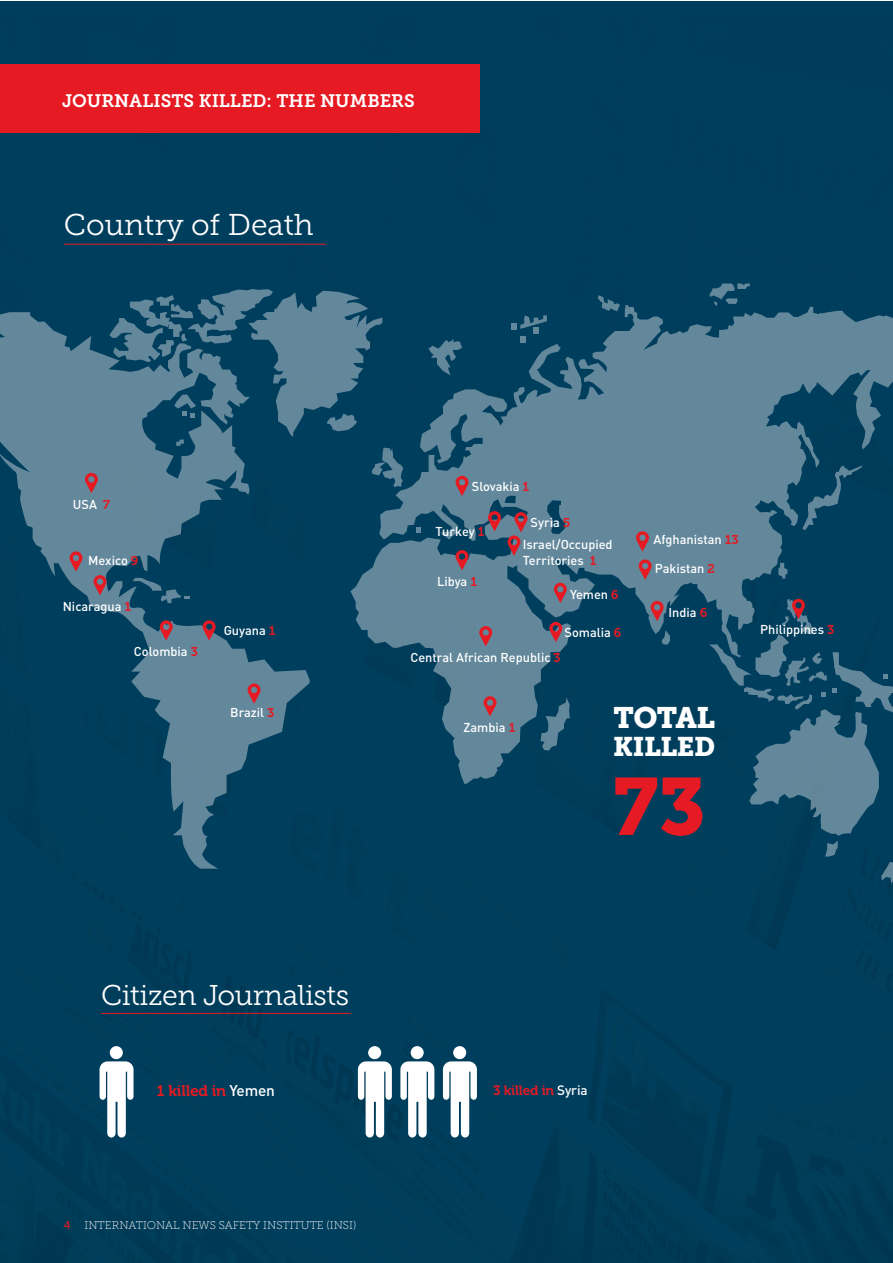
<style>
.page{position:relative;width:893px;height:1263px;background:#fff}
.page>*{position:absolute;margin:0;border:0;box-sizing:border-box;transform-origin:0 0}
.t1{font:80.4px "Museo Slab 900";color:#e51a23}
.t2{font:30px "Museo Slab 300";color:#fff}
.t3{font:29.4px "Museo Slab 900";letter-spacing:-.02em;color:#fff}
.t4{font:28.5px "Museo Slab 300";letter-spacing:-.015em;color:#fff}
.t5{font:26.85px "Museo Slab 900";letter-spacing:-.02em;color:#fff}
.t6{font:18px "Museo Slab 700";color:#fff}
.t7{font:15.45px "Museo 700";letter-spacing:-.01em;color:#e51a23}
.t8{font:13.5px "Museo 700";letter-spacing:-.01em;color:#e51a23}
.t9{font:500 12.75px/15.3px "DIN";color:#fff}
.t10{font:11.25px "Museo Slab 100";color:#fff}
.t11{font:11.25px "Museo Slab 500";color:#e51a23}
.s1{font-family:"Museo 700";font-weight:400;color:#e51a23}
.s2{font-family:"DIN";font-weight:500;color:#fff}
</style>
<div class="page">
<div style="left:0;top:1px;width:892px;height:1262px;background:#003e5e"></div>
<div style="left:0;top:65px;width:480px;height:68px;background:#e51a23"></div>
<hr style="left:64px;top:244px;width:262px;height:1px;background:#e51a23">
<svg style="left:598px;top:295px;width:22px;height:10px"></svg>
<svg style="left:710px;top:283px;width:40px;height:22px"></svg>
<svg style="left:0;top:312px;width:310px;height:557px;background:#235873"></svg>
<svg style="left:350px;top:305px;width:542px;height:479px;background:#34657e"></svg>
<svg style="left:416px;top:527px;width:5px;height:6px"></svg>
<svg style="left:109px;top:289px;width:294px;height:198px;background:#2f617b"></svg>
<svg style="left:488px;top:511px;width:13px;height:20px"></svg>
<svg style="left:554px;top:583px;width:13px;height:20px"></svg>
<svg style="left:507px;top:512px;width:20px;height:44px"></svg>
<svg style="left:456px;top:476px;width:12px;height:20px"></svg>
<svg style="left:456px;top:550px;width:12px;height:20px"></svg>
<svg style="left:203px;top:620px;width:13px;height:21px"></svg>
<svg style="left:248px;top:683px;width:13px;height:21px"></svg>
<svg style="left:160px;top:620px;width:13px;height:21px"></svg>
<svg style="left:94px;top:575px;width:13px;height:20px"></svg>
<svg style="left:70px;top:551px;width:13px;height:21px"></svg>
<svg style="left:85px;top:473px;width:13px;height:20px"></svg>
<svg style="left:479px;top:626px;width:13px;height:20px"></svg>
<svg style="left:484px;top:696px;width:12px;height:20px"></svg>
<svg style="left:549px;top:622px;width:13px;height:20px"></svg>
<svg style="left:651px;top:601px;width:13px;height:20px"></svg>
<svg style="left:709px;top:599px;width:183px;height:285px;background:#1b516d"></svg>
<svg style="left:639px;top:559px;width:13px;height:21px"></svg>
<svg style="left:636px;top:531px;width:13px;height:21px"></svg>
<hr style="left:101px;top:1013px;width:250px;height:1px;background:#e51a23">
<svg style="left:358px;top:1061px;width:34px;height:76px"></svg>
<div style="left:368px;top:1046px;width:13px;height:13px;background:#fff;border-radius:50%"></div>
<svg style="left:400px;top:1061px;width:34px;height:76px"></svg>
<div style="left:411px;top:1046px;width:13px;height:13px;background:#fff;border-radius:50%"></div>
<svg style="left:443px;top:1061px;width:34px;height:76px"></svg>
<div style="left:453px;top:1046px;width:13px;height:13px;background:#fff;border-radius:50%"></div>
<svg style="left:100px;top:1061px;width:34px;height:76px"></svg>
<div style="left:110px;top:1046px;width:13px;height:13px;background:#fff;border-radius:50%"></div>
<h3 class="t6" style="left:62px;top:90px;width:354px">JOURNALISTS KILLED: THE NUMBERS</h3>
<h2 class="t2" style="left:64px;top:209px;width:251px">Country of Death</h2>
<p class="t9" style="left:73px;top:496px;width:39px">USA <span class="s1">7</span></p>
<p class="t9" style="left:88px;top:552px;width:52px">Mexico <span class="s1">9</span></p>
<p class="t9" style="left:63px;top:599px;width:70px">Nicaragua <span class="s1">1</span></p>
<p class="t9" style="left:134px;top:643px;width:65px">Colombia <span class="s1">3</span></p>
<p class="t9" style="left:224px;top:622px;width:53px">Guyana <span class="s1">1</span></p>
<p class="t9" style="left:230px;top:704px;width:46px">Brazil <span class="s1">3</span></p>
<p class="t9" style="left:472px;top:478px;width:59px">Slovakia <span class="s1">1</span></p>
<p class="t9" style="left:436px;top:523px;width:50px">Turkey <span class="s1">1</span></p>
<p class="t9" style="left:437px;top:573px;width:42px">Libya <span class="s1">1</span></p>
<p class="t9" style="left:531px;top:514px;width:41px">Syria <span class="s1">5</span></p>
<p class="t9" style="left:523px;top:537px;width:92px">Israel/Occupied<br>Territories <span class="s1">1</span></p>
<p class="t9" style="left:570px;top:586px;width:50px">Yemen <span class="s1">6</span></p>
<p class="t9" style="left:564px;top:624px;width:58px">Somalia <span class="s1">6</span></p>
<p class="t9" style="left:410px;top:649px;width:152px">Central African Republic <span class="s1">3</span></p>
<p class="t9" style="left:653px;top:531px;width:87px">Afghanistan <span class="s1">13</span></p>
<p class="t9" style="left:655px;top:560px;width:62px">Pakistan <span class="s1">2</span></p>
<p class="t9" style="left:668px;top:604px;width:40px">India <span class="s1">6</span></p>
<p class="t9" style="left:463px;top:719px;width:54px">Zambia <span class="s1">1</span></p>
<h3 class="t3" style="left:613px;top:700px;width:103px">TOTAL</h3>
<h3 class="t5" style="left:613px;top:731px;width:103px">KILLED</h3>
<h1 class="t1" style="left:613px;top:760px;width:95px">73</h1>
<p class="t9" style="left:760px;top:621px;width:76px">Philippines <span class="s1">3</span></p>
<h3 class="t4" style="left:101px;top:979px;width:249px">Citizen Journalists</h3>
<p class="t7" style="left:156px;top:1082px;width:120px">1 killed in <span class="s2">Yemen</span></p>
<p class="t11" style="left:64px;top:1219px;width:8px">4</p>
<p class="t10" style="left:85px;top:1219px;width:273px">INTERNATIONAL NEWS SAFETY INSTITUTE (INSI)</p>
<p class="t8" style="left:493px;top:1083px;width:96px">3 killed in <span class="s2">Syria</span></p>
</div>
